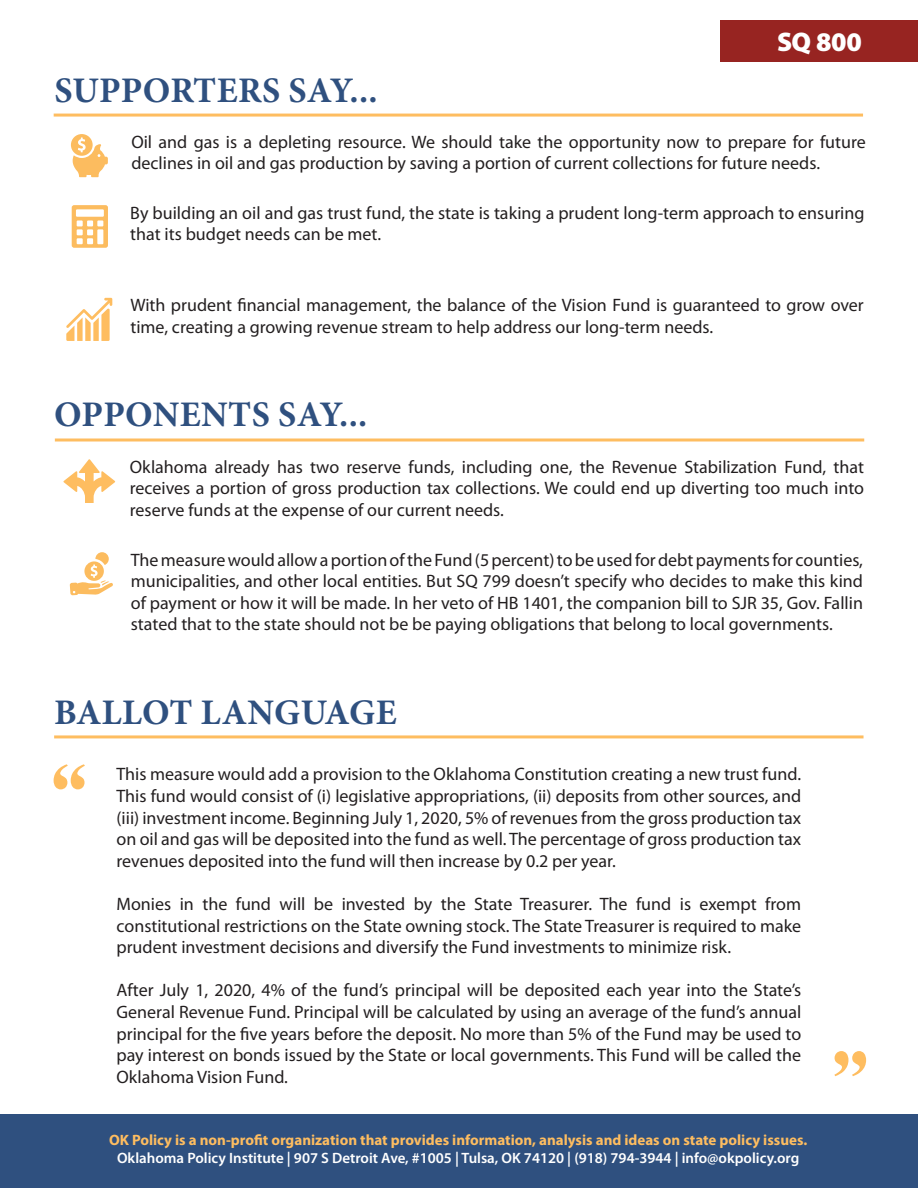
<style>
.page{position:relative;width:918px;height:1188px;background:#fff}
.page>*{position:absolute;margin:0;border:0;box-sizing:border-box;transform-origin:0 0}
.t1{font:91.5px "Engravers";color:#febd60}
.t2{font:700 36px "Minion Pro";letter-spacing:.01em;color:#2f507f}
.t3{font:900 27px "Myriad Pro";color:#fff}
.t4{font:18px/21.6px "Myriad Pro";color:#231f20;text-align:justify}
.t5{font:700 15px "Myriad Pro";color:#febd60}
.t6{font:600 15px "Myriad Pro";color:#fff}
</style>
<div class="page">
<div style="left:720px;top:20px;width:197px;height:42px;background:#972421"></div>
<hr style="left:54px;top:735px;width:810px;height:3px;background:#febd60">
<div style="left:0;top:1115px;width:918px;height:73px;background:#2f507f"></div>
<svg style="left:72px;top:205px;width:36px;height:43px"></svg>
<svg style="left:71px;top:134px;width:37px;height:43px"></svg>
<svg style="left:66px;top:298px;width:46px;height:43px"></svg>
<svg style="left:63px;top:459px;width:52px;height:43px"></svg>
<svg style="left:70px;top:552px;width:43px;height:43px"></svg>
<hr style="left:54px;top:114px;width:809px;height:3px;background:#febd60">
<hr style="left:55px;top:439px;width:809px;height:3px;background:#febd60">
<p class="t2" style="left:55px;top:65px;width:325px">SUPPORTERS SAY...</p>
<p class="t3" style="left:777px;top:27px;width:86px">SQ 800</p>
<p class="t4" style="left:131px;top:130px;width:736px">Oil and gas is a depleting resource. We should take the opportunity now to prepare for future declines in oil and gas production by saving a portion of current collections for future needs.</p>
<p class="t4" style="left:130px;top:202px;width:736px">By building an oil and gas trust fund, the state is taking a prudent long-term approach to ensuring that its budget needs can be met.</p>
<p class="t4" style="left:130px;top:294px;width:735px">With prudent financial management, the balance of the Vision Fund is guaranteed to grow over time, creating a growing revenue stream to help address our long-term needs.</p>
<p class="t2" style="left:54px;top:389px;width:315px">OPPONENTS SAY...</p>
<p class="t4" style="left:130px;top:456px;width:736px">Oklahoma already has two reserve funds, including one, the Revenue Stabilization Fund, that receives a portion of gross production tax collections. We could end up diverting too much into reserve funds at the expense of our current needs.</p>
<p class="t4" style="left:131px;top:549px;width:734px">The measure would allow a portion of the Fund (5 percent) to be used for debt payments for counties, municipalities, and other local entities. But SQ 799 doesn’t specify who decides to make this kind of payment or how it will be made. In her veto of HB 1401, the companion bill to SJR 35, Gov. Fallin stated that to the state should not be be paying obligations that belong to local governments.</p>
<p class="t2" style="left:54px;top:687px;width:344px">BALLOT LANGUAGE</p>
<p class="t1" style="left:42px;top:742px;width:56px">“</p>
<p class="t4" style="left:117px;top:763px;width:686px">This measure would add a provision to the Oklahoma Constitution creating a new trust fund.<br>This fund would consist of (i) legislative appropriations, (ii) deposits from other sources, and (iii) investment income. Beginning July 1, 2020, 5% of revenues from the gross production tax on oil and gas will be deposited into the fund as well. The percentage of gross production tax revenues deposited into the fund will then increase by 0.2 per year.</p>
<p class="t4" style="left:117px;top:893px;width:686px">Monies in the fund will be invested by the State Treasurer. The fund is exempt from constitutional restrictions on the State owning stock. The State Treasurer is required to make prudent investment decisions and diversify the Fund investments to minimize risk.</p>
<p class="t4" style="left:117px;top:979px;width:686px">After July 1, 2020, 4% of the fund’s principal will be deposited each year into the State’s General Revenue Fund. Principal will be calculated by using an average of the fund’s annual principal for the five years before the deposit. No more than 5% of the Fund may be used to pay interest on bonds issued by the State or local governments. This Fund will be called the Oklahoma Vision Fund.</p>
<p class="t5" style="left:109px;top:1130px;width:700px">OK Policy is a non-profit organization that provides information, analysis and ideas on state policy issues.</p>
<p class="t6" style="left:117px;top:1149px;width:684px">Oklahoma Policy Institute | 907 S Detroit Ave, #1005 | Tulsa, OK 74120 | (918) 794-3944 | info@okpolicy.org</p>
<p class="t1" style="left:824px;top:1029px;width:56px">”</p>
</div>
